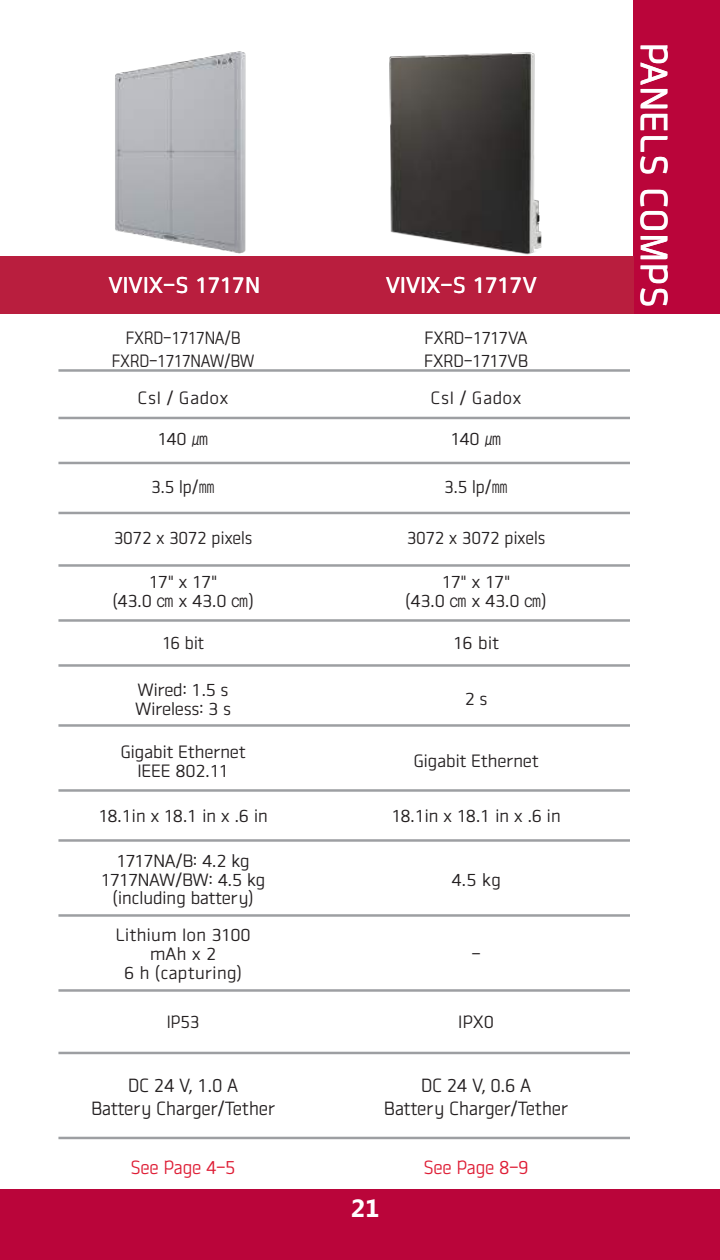
<style>
.page{position:relative;width:720px;height:1260px;background:#fff}
.page>*{position:absolute;margin:0;border:0;box-sizing:border-box;transform-origin:0 0}
.t1{font:37.5px "Vieworks B";color:#fff}
.t2{font:700 25px "Microsoft Phags Pa";color:#fff}
.t3{font:22.5px "Vieworks B";color:#fff}
.t4{font:18.75px/22.5px "Vieworks M";letter-spacing:-.02em;color:#231f20;text-align:center;scale:.95 1}
.t5{font:18.75px "Vieworks M";letter-spacing:-.02em;color:#de1d35;scale:.95 1}
.t6{font:17.5px/18.8px "Vieworks M";letter-spacing:-.02em;color:#231f20;text-align:center}
.t7{font:17.5px/22.5px "Vieworks M";letter-spacing:-.02em;color:#231f20;scale:.95 1}
.t8{font:17.5px/18.8px "Vieworks M";color:#231f20;text-align:center}
.t9{font:17.5px/22.5px "Vieworks M";letter-spacing:-.02em;color:#231f20;text-align:center;scale:.9 1}
.t10{font:17.5px "Vieworks M";letter-spacing:.03em;color:#231f20}
</style>
<div class="page">
<div style="left:634px;top:0;width:86px;height:314px;background:#ba053a"></div>
<img style="left:115px;top:51px;width:131px;height:203px">
<img style="left:389px;top:52px;width:153px;height:203px">
<div style="left:0;top:256px;width:634px;height:58px;background:#b91e3e"></div>
<svg style="left:58px;top:419px;width:572px;height:721px"></svg>
<hr style="left:44px;top:460px;width:278px;height:1px;background:#fff">
<hr style="left:322px;top:460px;width:308px;height:1px;background:#fff">
<hr style="left:44px;top:562px;width:278px;height:1px;background:#fff">
<hr style="left:322px;top:562px;width:308px;height:1px;background:#fff">
<hr style="left:44px;top:918px;width:278px;height:1px;background:#fff">
<hr style="left:322px;top:918px;width:308px;height:1px;background:#fff">
<hr style="left:44px;top:988px;width:278px;height:1px;background:#fff">
<hr style="left:322px;top:988px;width:308px;height:1px;background:#fff">
<hr style="left:44px;top:731px;width:278px;height:1px;background:#fff">
<hr style="left:322px;top:731px;width:308px;height:1px;background:#fff">
<div style="left:0;top:1189px;width:720px;height:71px;background:#ba053a"></div>
<hr style="left:58px;top:369px;width:572px;height:3px;background:#9d9fa2">
<hr style="left:58px;top:417px;width:572px;height:2px;background:#9d9fa2">
<hr style="left:58px;top:462px;width:572px;height:2px;background:#9d9fa2">
<hr style="left:58px;top:512px;width:572px;height:2px;background:#9d9fa2">
<hr style="left:58px;top:564px;width:572px;height:3px;background:#9d9fa2">
<hr style="left:58px;top:619px;width:572px;height:3px;background:#9d9fa2">
<hr style="left:58px;top:664px;width:572px;height:3px;background:#9d9fa2">
<hr style="left:58px;top:724px;width:572px;height:3px;background:#9d9fa2">
<hr style="left:58px;top:789px;width:572px;height:3px;background:#9d9fa2">
<hr style="left:58px;top:839px;width:572px;height:3px;background:#9d9fa2">
<hr style="left:58px;top:914px;width:572px;height:3px;background:#9d9fa2">
<hr style="left:58px;top:989px;width:572px;height:3px;background:#9d9fa2">
<hr style="left:58px;top:1052px;width:572px;height:2px;background:#9d9fa2">
<hr style="left:58px;top:1137px;width:572px;height:2px;background:#9d9fa2">
<p class="t3" style="left:108px;top:272px;width:153px">VIVIX-S 1717N</p>
<p class="t3" style="left:386px;top:272px;width:153px">VIVIX-S 1717V</p>
<p class="t9" style="left:112px;top:327px;width:160px">FXRD-1717NA/B<br>FXRD-1717NAW/BW</p>
<p class="t7" style="left:424px;top:327px;width:111px">FXRD-1717VA<br>FXRD-1717VB</p>
<p class="t10" style="left:138px;top:388px;width:93px">CsI / Gadox</p>
<p class="t10" style="left:431px;top:388px;width:93px">CsI / Gadox</p>
<p class="t6" style="left:158px;top:429px;width:53px">140 ㎛</p>
<p class="t6" style="left:451px;top:429px;width:53px">140 ㎛</p>
<p class="t7" style="left:151px;top:476px;width:69px">3.5 lp/㎜</p>
<p class="t7" style="left:444px;top:476px;width:69px">3.5 lp/㎜</p>
<p class="t7" style="left:114px;top:527px;width:147px">3072 x 3072 pixels</p>
<p class="t7" style="left:407px;top:527px;width:147px">3072 x 3072 pixels</p>
<p class="t6" style="left:112px;top:572px;width:143px">17" x 17"<br>(43.0 ㎝ x 43.0 ㎝)</p>
<p class="t6" style="left:405px;top:572px;width:143px">17" x 17"<br>(43.0 ㎝ x 43.0 ㎝)</p>
<p class="t7" style="left:162px;top:632px;width:46px">16 bit</p>
<p class="t6" style="left:453px;top:634px;width:48px">16 bit</p>
<p class="t6" style="left:135px;top:680px;width:97px;text-align:left">Wired: 1.5 s<br>Wireless: 3 s</p>
<p class="t6" style="left:465px;top:690px;width:24px">2 s</p>
<p class="t6" style="left:120px;top:742px;width:127px">Gigabit Ethernet<br>IEEE 802.11</p>
<p class="t6" style="left:413px;top:752px;width:127px">Gigabit Ethernet</p>
<p class="t6" style="left:98px;top:806px;width:171px">18.1in x 18.1 in x .6 in</p>
<p class="t6" style="left:391px;top:806px;width:171px">18.1in x 18.1 in x .6 in</p>
<p class="t6" style="left:101px;top:852px;width:166px">1717NA/B: 4.2 kg<br>1717NAW/BW: 4.5 kg (including battery)</p>
<p class="t6" style="left:451px;top:870px;width:51px">4.5 kg</p>
<p class="t8" style="left:115px;top:926px;width:137px">Lithium Ion 3100 mAh x 2<br>6 h (capturing)</p>
<p class="t6" style="left:471px;top:944px;width:11px">-</p>
<p class="t7" style="left:167px;top:1010px;width:36px">IP53</p>
<p class="t6" style="left:458px;top:1012px;width:37px">IPX0</p>
<p class="t4" style="left:91px;top:1074px;width:195px">DC 24 V, 1.0 A<br>Battery Charger/Tether</p>
<p class="t4" style="left:384px;top:1074px;width:195px">DC 24 V, 0.6 A<br>Battery Charger/Tether</p>
<p class="t5" style="left:131px;top:1156px;width:112px">See Page 4-5</p>
<p class="t5" style="left:424px;top:1156px;width:112px">See Page 8-9</p>
<h2 class="t2" style="left:351px;top:1190px;width:30px">21</h2>
<h1 class="t1" style="left:676px;top:42px;width:267px;rotate:90deg">PANELS COMPS</h1>
</div>
